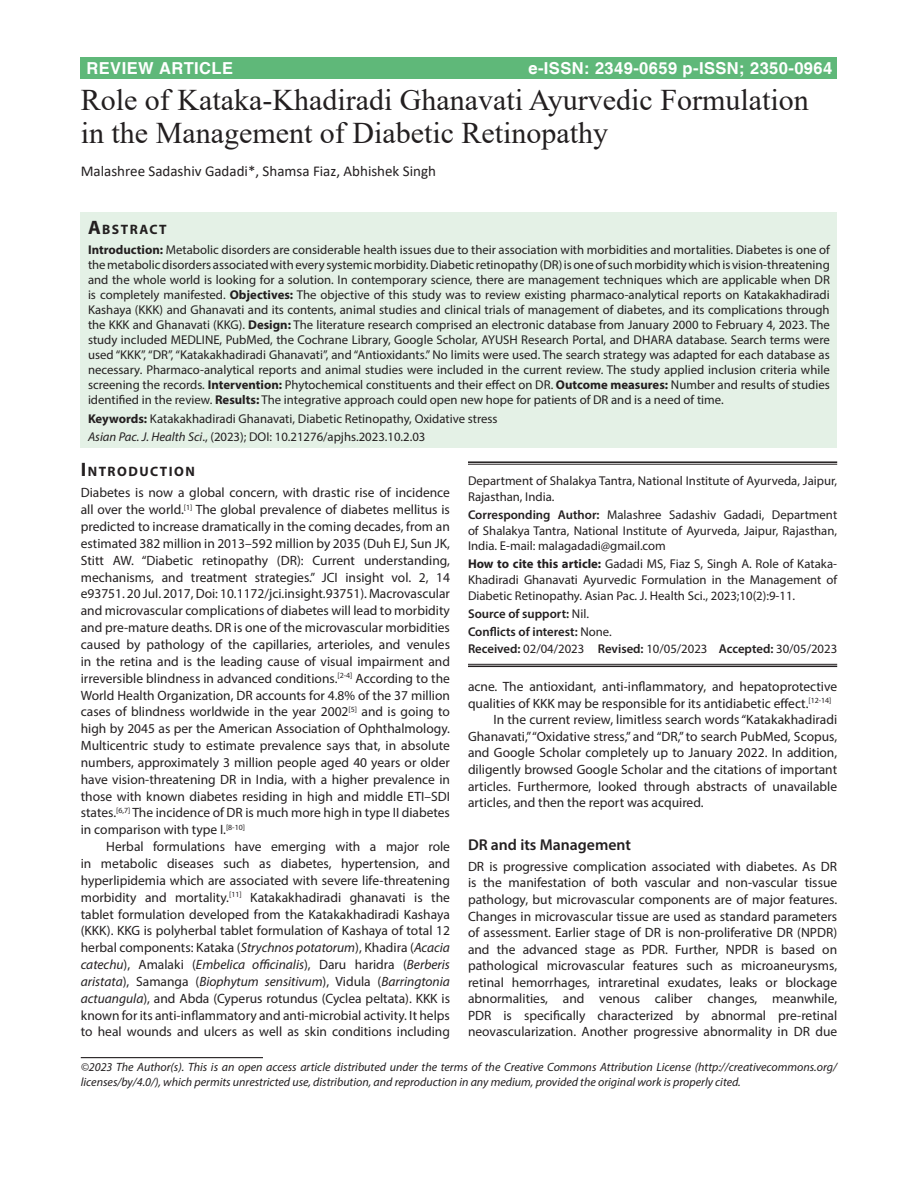
<style>
.page{position:relative;width:918px;height:1188px;background:#fff}
.page>*{position:absolute;margin:0;border:0;box-sizing:border-box;transform-origin:0 0}
.AT{font:30px/33px "Times New Roman";color:#231f20}
.AH{font:700 16.5px "Helvetica";letter-spacing:.025em;color:#fff}
.t1{font:600 15.75px "Myriad Pro";color:#231f20}
.AU{font:15px "Calibri";color:#231f20}
.ABSH{font:700 13.65px "Myriad Pro";letter-spacing:.105em;color:#231f20}
.TXFL{font:13.5px/16.8px "Myriad Pro";color:#231f20;text-align:justify}
.TX{font:13.5px/16.8px "Myriad Pro";color:#231f20;text-align:justify}
.ABS{font:12.75px/15px "Myriad Pro";color:#231f20;text-align:justify}
.HTC{font:12.75px/15.8px "Myriad Pro";color:#231f20;text-align:justify}
.ADD{font:12.75px/15.8px "Myriad Pro";color:#231f20;text-align:justify}
.KWD{font:12.75px "Myriad Pro";color:#231f20}
.AFF{font:12.75px/15.8px "Myriad Pro";color:#231f20}
.HIS{font:12.75px "Myriad Pro";color:#231f20}
.HTC-2{font:600 12.75px "Myriad Pro";color:#231f20}
.CR{font:italic 12px/15px "Myriad Pro";color:#231f20}
.s1{font-size:19.5px}
.s2{font-weight:700}
.s3{font-style:italic}
.s4{font-weight:600}
.s5{font-weight:400}
</style>
<div class="page">
<div style="left:81px;top:57px;width:756px;height:22px;background:#5fb879"></div>
<div style="left:81px;top:212px;width:756px;height:236px;background:#e4f1e6"></div>
<hr style="left:468px;top:461px;width:369px;height:2px;background:#231f20">
<hr style="left:468px;top:464px;width:369px;height:1px;background:#231f20">
<hr style="left:468px;top:664px;width:369px;height:1px;background:#231f20">
<hr style="left:468px;top:666px;width:369px;height:1px;background:#231f20">
<hr style="left:81px;top:1057px;width:182px;height:1px;background:#231f20">
<p class="AH" style="left:87px;top:58px;width:148px">REVIEW ARTICLE</p>
<p class="AH" style="left:528px;top:58px;width:305px">e-ISSN: 2349-0659 p-ISSN; 2350-0964</p>
<p class="AT" style="left:81px;top:83px;width:729px">Role of Kataka-Khadiradi Ghanavati Ayurvedic Formulation in the Management of Diabetic Retinopathy</p>
<p class="AU" style="left:81px;top:161px;width:357px">Malashree Sadashiv Gadadi*, Shamsa Fiaz, Abhishek Singh</p>
<p class="ABSH" style="left:88px;top:220px;width:80px"><span class="s1">A</span>BSTRACT</p>
<p class="ABS" style="left:88px;top:242px;width:743px"><span class="s2">Introduction:</span> Metabolic disorders are considerable health issues due to their association with morbidities and mortalities. Diabetes is one of the metabolic disorders associated with every systemic morbidity. Diabetic retinopathy (DR) is one of such morbidity which is vision-threatening and the whole world is looking for a solution. In contemporary science, there are management techniques which are applicable when DR is completely manifested. <span class="s2">Objectives:</span> The objective of this study was to review existing pharmaco-analytical reports on Katakakhadiradi Kashaya (KKK) and Ghanavati and its contents, animal studies and clinical trials of management of diabetes, and its complications through the KKK and Ghanavati (KKG). <span class="s2">Design:</span> The literature research comprised an electronic database from January 2000 to February 4, 2023. The study included MEDLINE, PubMed, the Cochrane Library, Google Scholar, AYUSH Research Portal, and DHARA database. Search terms were used “KKK”, “DR”, “Katakakhadiradi Ghanavati”, and “Antioxidants.” No limits were used. The search strategy was adapted for each database as necessary. Pharmaco-analytical reports and animal studies were included in the current review. The study applied inclusion criteria while screening the records. <span class="s2">Intervention:</span> Phytochemical constituents and their effect on DR. <span class="s2">Outcome measures:</span> Number and results of studies identified in the review. <span class="s2">Results:</span> The integrative approach could open new hope for patients of DR and is a need of time.</p>
<p class="KWD" style="left:88px;top:411px;width:411px"><span class="s2">Keywords:</span> Katakakhadiradi Ghanavati, Diabetic Retinopathy, Oxidative stress</p>
<p class="KWD" style="left:88px;top:429px;width:339px"><span class="s3">Asian Pac. J. Health Sci</span>., (2023); DOI: 10.21276/apjhs.2023.10.2.03</p>
<h1 class="ABSH" style="left:81px;top:463px;width:116px"><span class="s1">I</span>NTRODUCTION</h1>
<p class="TXFL" style="left:81px;top:484px;width:371px">Diabetes is now a global concern, with drastic rise of incidence all over the world.<sup>[1]</sup> The global prevalence of diabetes mellitus is predicted to increase dramatically in the coming decades, from an estimated 382 million in 2013–592 million by 2035 (Duh EJ, Sun JK, Stitt AW. “Diabetic retinopathy (DR): Current understanding, mechanisms, and treatment strategies.” JCI insight vol. 2, 14 e93751. 20 Jul. 2017, Doi: 10.1172/jci.insight.93751). Macrovascular and microvascular complications of diabetes will lead to morbidity and pre-mature deaths. DR is one of the microvascular morbidities caused by pathology of the capillaries, arterioles, and venules in the retina and is the leading cause of visual impairment and irreversible blindness in advanced conditions.<sup>[2-4]</sup> According to the World Health Organization, DR accounts for 4.8% of the 37 million cases of blindness worldwide in the year 2002<sup>[5]</sup> and is going to high by 2045 as per the American Association of Ophthalmology.<br>Multicentric study to estimate prevalence says that, in absolute numbers, approximately 3 million people aged 40 years or older have vision-threatening DR in India, with a higher prevalence in those with known diabetes residing in high and middle ETI–SDI states.<sup>[6,7]</sup> The incidence of DR is much more high in type II diabetes in comparison with type I.<sup>[8-10]</sup></p>
<p class="TX" style="left:81px;top:838px;width:371px;text-indent:26px">Herbal formulations have emerging with a major role in metabolic diseases such as diabetes, hypertension, and hyperlipidemia which are associated with severe life-threatening morbidity and mortality.<sup>[11]</sup> Katakakhadiradi ghanavati is the tablet formulation developed from the Katakakhadiradi Kashaya (KKK). KKG is polyherbal tablet formulation of Kashaya of total 12 herbal components: Kataka (<span class="s3">Strychnos potatorum</span>), Khadira (<span class="s3">Acacia catechu</span>), Amalaki (<span class="s3">Embelica officinalis</span>), Daru haridra (<span class="s3">Berberis aristata</span>), Samanga (<span class="s3">Biophytum sensitivum</span>), Vidula (<span class="s3">Barringtonia actuangula</span>), and Abda (Cyperus rotundus (Cyclea peltata). KKK is known for its anti-inflammatory and anti-microbial activity. It helps to heal wounds and ulcers as well as skin conditions including</p>
<p class="AFF" style="left:468px;top:473px;width:371px">Department of Shalakya Tantra, National Institute of Ayurveda, Jaipur,<br>Rajasthan, India.</p>
<p class="ADD" style="left:468px;top:507px;width:371px"><span class="s4">Corresponding Author:</span> Malashree Sadashiv Gadadi, Department of Shalakya Tantra, National Institute of Ayurveda, Jaipur, Rajasthan, India. E-mail: malagadadi@gmail.com</p>
<p class="HTC" style="left:468px;top:556px;width:371px"><span class="s2">How to cite this article:</span> Gadadi MS, Fiaz S, Singh A. Role of Kataka-Khadiradi Ghanavati Ayurvedic Formulation in the Management of Diabetic Retinopathy. Asian Pac. J. Health Sci., 2023;10(2):9-11.</p>
<p class="HTC-2" style="left:468px;top:605px;width:123px">Source of support: <span class="s5">Nil.</span></p>
<p class="HTC-2" style="left:468px;top:623px;width:145px">Conflicts of interest: <span class="s5">None.</span></p>
<p class="HIS" style="left:468px;top:641px;width:371px"><span class="s4">Received:</span> 02/04/2023 <span class="s4">Revised:</span> 10/05/2023 <span class="s4">Accepted:</span> 30/05/2023</p>
<p class="TX" style="left:468px;top:678px;width:371px">acne. The antioxidant, anti-inflammatory, and hepatoprotective qualities of KKK may be responsible for its antidiabetic effect.<sup>[12-14]</sup></p>
<p class="TX" style="left:468px;top:711px;width:371px;text-indent:26px">In the current review, limitless search words “Katakakhadiradi Ghanavati,” “Oxidative stress,” and “DR,” to search PubMed, Scopus, and Google Scholar completely up to January 2022. In addition, diligently browsed Google Scholar and the citations of important articles. Furthermore, looked through abstracts of unavailable articles, and then the report was acquired.</p>
<h2 class="t1" style="left:468px;top:835px;width:164px">DR and its Management</h2>
<p class="TXFL" style="left:468px;top:858px;width:371px">DR is progressive complication associated with diabetes. As DR is the manifestation of both vascular and non-vascular tissue pathology, but microvascular components are of major features.<br>Changes in microvascular tissue are used as standard parameters of assessment. Earlier stage of DR is non-proliferative DR (NPDR) and the advanced stage as PDR. Further, NPDR is based on pathological microvascular features such as microaneurysms, retinal hemorrhages, intraretinal exudates, leaks or blockage abnormalities, and venous caliber changes, meanwhile, PDR is specifically characterized by abnormal pre-retinal neovascularization. Another progressive abnormality in DR due</p>
<p class="CR" style="left:81px;top:1059px;width:758px">©2023 The Author(s). This is an open access article distributed under the terms of the Creative Commons Attribution License (http://creativecommons.org/ licenses/by/4.0/), which permits unrestricted use, distribution, and reproduction in any medium, provided the original work is properly cited.</p>
</div>
